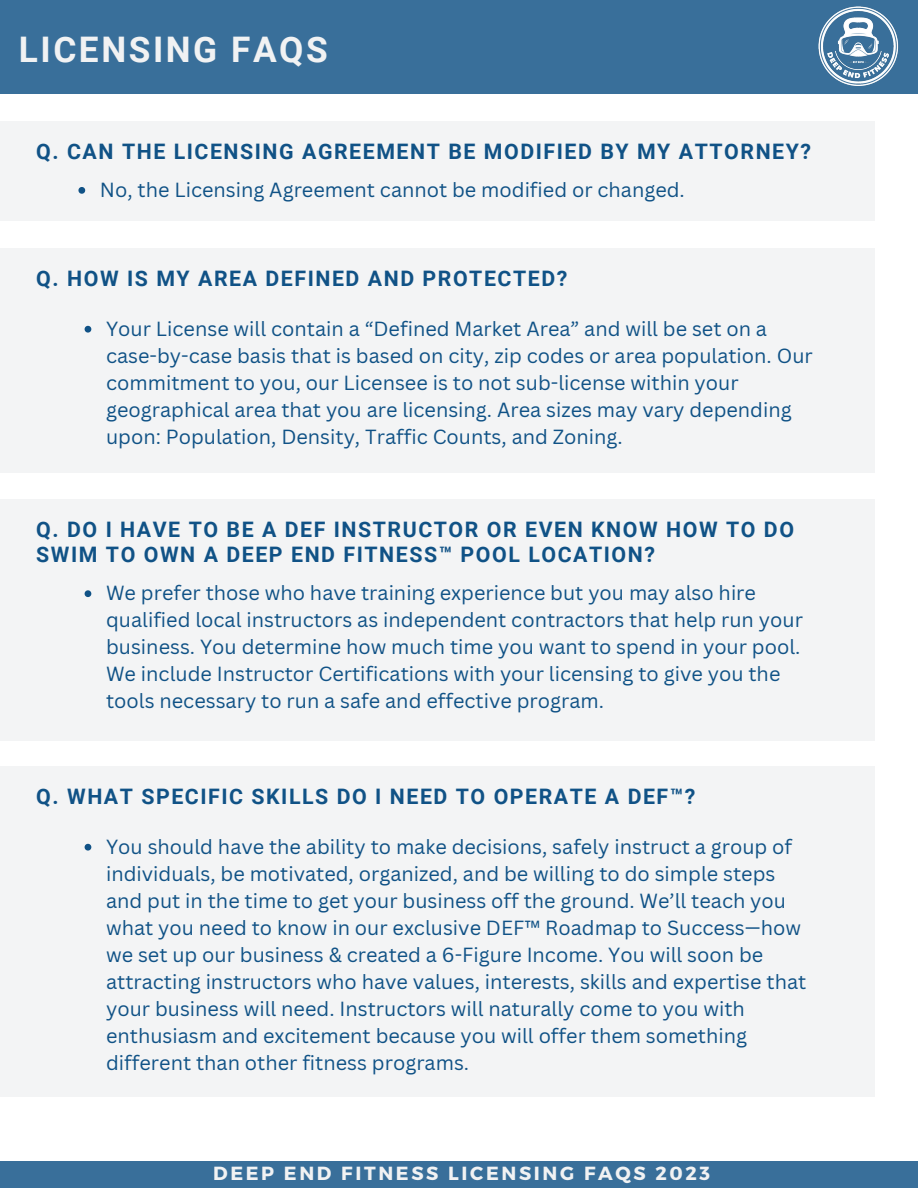
<style>
.page{position:relative;width:918px;height:1188px;background:#fff}
.page>*{position:absolute;margin:0;border:0;box-sizing:border-box;transform-origin:0 0}
.t1{font:700 35.25px "Roboto";letter-spacing:.07em;color:#f1f2f3}
.t2{font:700 21.3px/24.8px "Roboto";letter-spacing:.07em;color:#105286}
.t3{font:19.95px/27px "Canva Sans";color:#105286}
.t4{font:700 19.05px "Montserrat";letter-spacing:.14em;color:#f1f2f3}
</style>
<div class="page">
<div style="left:0;top:0;width:918px;height:93px;background:#396f9a"></div>
<img style="left:818px;top:6px;width:81px;height:80px">
<div style="left:0;top:121px;width:874px;height:100px;background:#f1f2f3"></div>
<svg style="left:78px;top:187px;width:7px;height:7px"></svg>
<div style="left:0;top:248px;width:874px;height:225px;background:#f1f2f3"></div>
<svg style="left:85px;top:326px;width:6px;height:7px"></svg>
<div style="left:0;top:499px;width:874px;height:241px;background:#f1f2f3"></div>
<svg style="left:85px;top:590px;width:6px;height:7px"></svg>
<div style="left:0;top:766px;width:874px;height:330px;background:#f1f2f3"></div>
<svg style="left:85px;top:844px;width:6px;height:7px"></svg>
<div style="left:0;top:1161px;width:918px;height:27px;background:#396f9a"></div>
<h1 class="t1" style="left:19px;top:29px;width:310px">LICENSING FAQS</h1>
<p class="t2" style="left:36px;top:139px;width:776px">Q. CAN THE LICENSING AGREEMENT BE MODIFIED BY MY ATTORNEY?</p>
<p class="t3" style="left:100px;top:176px;width:586px">No, the Licensing Agreement cannot be modified or changed.</p>
<p class="t2" style="left:36px;top:267px;width:533px">Q. HOW IS MY AREA DEFINED AND PROTECTED?</p>
<p class="t3" style="left:106px;top:315px;width:708px">Your License will contain a “Defined Market Area” and will be set on a case-by-case basis that is based on city, zip codes or area population. Our commitment to you, our Licensee is to not sub-license within your geographical area that you are licensing. Area sizes may vary depending upon: Population, Density, Traffic Counts, and Zoning.</p>
<p class="t2" style="left:36px;top:518px;width:759px">Q. DO I HAVE TO BE A DEF INSTRUCTOR OR EVEN KNOW HOW TO DO<br>SWIM TO OWN A DEEP END FITNESS™ POOL LOCATION?</p>
<p class="t3" style="left:106px;top:579px;width:698px">We prefer those who have training experience but you may also hire qualified local instructors as independent contractors that help run your business. You determine how much time you want to spend in your pool.<br>We include Instructor Certifications with your licensing to give you the tools necessary to run a safe and effective program.</p>
<p class="t2" style="left:36px;top:785px;width:661px">Q. WHAT SPECIFIC SKILLS DO I NEED TO OPERATE A DEF™?</p>
<p class="t3" style="left:106px;top:833px;width:702px">You should have the ability to make decisions, safely instruct a group of individuals, be motivated, organized, and be willing to do simple steps and put in the time to get your business off the ground. We’ll teach you what you need to know in our exclusive DEF™ Roadmap to Success—how we set up our business &amp; created a 6-Figure Income. You will soon be attracting instructors who have values, interests, skills and expertise that your business will need. Instructors will naturally come to you with enthusiasm and excitement because you will offer them something different than other fitness programs.</p>
<p class="t4" style="left:213px;top:1161px;width:498px">DEEP END FITNESS LICENSING FAQS 2023</p>
</div>
